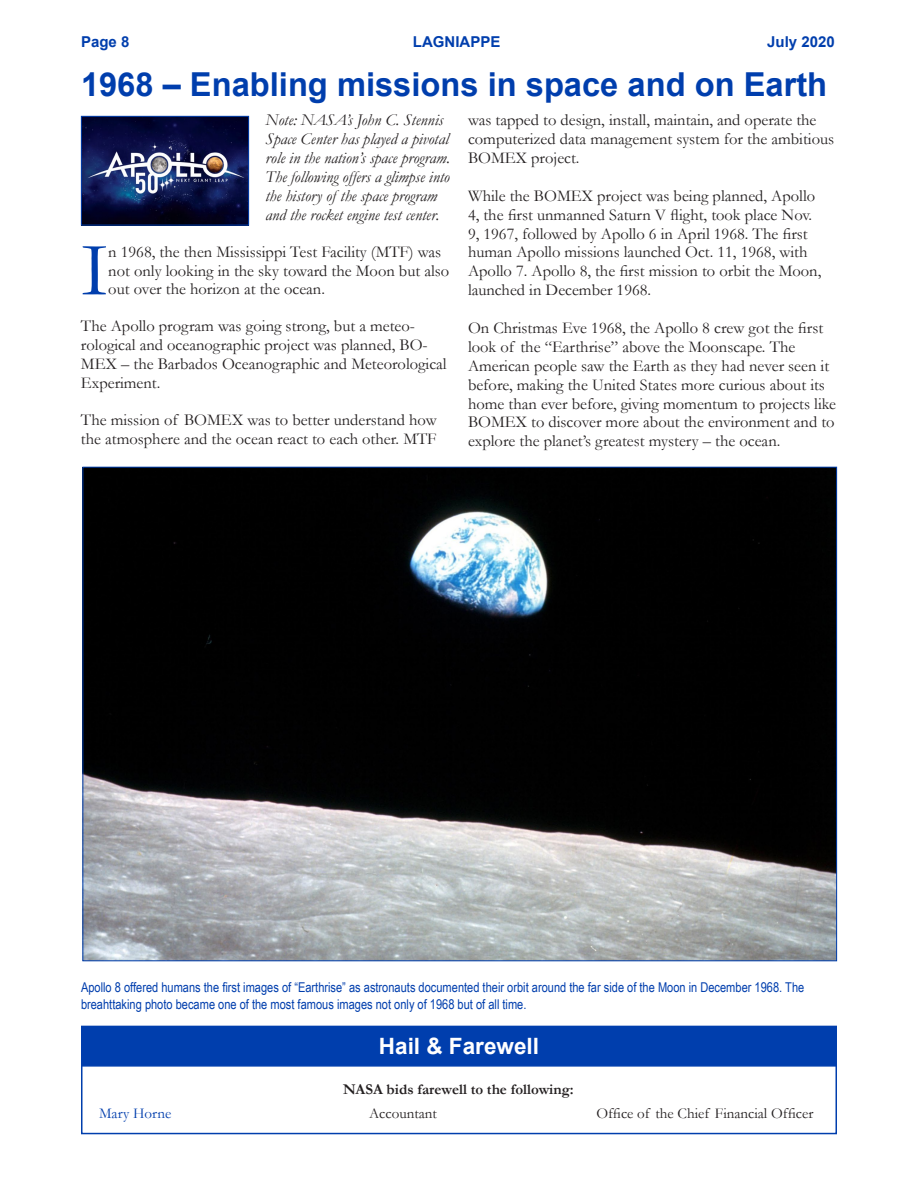
<style>
.page{position:relative;width:918px;height:1188px;background:#fff}
.page>*{position:absolute;margin:0;border:0;box-sizing:border-box;transform-origin:0 0}
.t1{font:77.1px "Garamond";color:#003ead}
.t2{font:700 33px "Arial";color:#003ead}
.t3{font:700 22.5px "Arial";color:#fff}
.t4{font:16.5px/18.9px "Garamond";color:#231f20}
.t5{font:italic 16.5px/18.9px "Garamond";color:#231f20}
.t6{font:15px "Garamond";color:#231f20}
.t7{font:700 15px "Garamond";color:#231f20}
.t8{font:700 15px "Arial";color:#003ead}
.t9{font:15px "Garamond";color:#003ead}
.t10{font:13.5px/16.5px "Arial Narrow";color:#003ead}
</style>
<div class="page">
<img style="left:83px;top:118px;width:164px;height:105px">
<div style="left:81px;top:116px;width:168px;height:109px;border:1px solid #003ead"></div>
<div style="left:81px;top:1062px;width:756px;height:72px;border:2px solid #003ead"></div>
<div style="left:81px;top:1026px;width:756px;height:41px;background:#003ead;border:2px solid #003ead"></div>
<img style="left:84px;top:469px;width:751px;height:490px">
<p class="t8" style="left:81px;top:31px;width:50px">Page 8</p>
<p class="t8" style="left:413px;top:31px;width:89px">LAGNIAPPE</p>
<p class="t8" style="left:767px;top:31px;width:69px">July 2020</p>
<p class="t2" style="left:81px;top:62px;width:748px">1968 – Enabling missions in space and on Earth</p>
<p class="t5" style="left:266px;top:110px;width:186px">Note: NASA’s John C. Stennis Space Center has played a pivotal role in the nation’s space program.<br>The following offers a glimpse into the history of the space program and the rocket engine test center.</p>
<p class="t1" style="left:81px;top:218px;width:29px">I</p>
<p class="t4" style="left:108px;top:242px;width:343px">n 1968, the then Mississippi Test Facility (MTF) was not only looking in the sky toward the Moon but also out over the horizon at the ocean.</p>
<p class="t4" style="left:81px;top:316px;width:367px">The Apollo program was going strong, but a meteo&shy;rological and oceanographic project was planned, BO-MEX – the Barbados Oceanographic and Meteorological Experiment.</p>
<p class="t4" style="left:81px;top:410px;width:357px">The mission of BOMEX was to better understand how the atmosphere and the ocean react to each other. MTF</p>
<p class="t4" style="left:468px;top:110px;width:368px">was tapped to design, install, maintain, and operate the computerized data management system for the ambitious<br>BOMEX project.</p>
<p class="t4" style="left:468px;top:186px;width:355px">While the BOMEX project was being planned, Apollo 4, the first unmanned Saturn V flight, took place Nov.<br>9, 1967, followed by Apollo 6 in April 1968. The first human Apollo missions launched Oct. 11, 1968, with Apollo 7. Apollo 8, the first mission to orbit the Moon, launched in December 1968.</p>
<p class="t4" style="left:468px;top:318px;width:370px">On Christmas Eve 1968, the Apollo 8 crew got the first look of the “Earthrise” above the Moonscape. The American people saw the Earth as they had never seen it before, making the United States more curious about its home than ever before, giving momentum to projects like BOMEX to discover more about the environment and to explore the planet’s greatest mystery – the ocean.</p>
<p class="t10" style="left:81px;top:979px;width:725px">Apollo 8 offered humans the first images of “Earthrise” as astronauts documented their orbit around the far side of the Moon in December 1968. The breahttaking photo became one of the most famous images not only of 1968 but of all time.</p>
<p class="t3" style="left:379px;top:1030px;width:162px">Hail &amp; Farewell</p>
<p class="t7" style="left:343px;top:1079px;width:232px">NASA bids farewell to the following:</p>
<p class="t9" style="left:99px;top:1103px;width:74px">Mary Horne</p>
<p class="t6" style="left:369px;top:1103px;width:69px">Accountant</p>
<p class="t6" style="left:596px;top:1103px;width:219px">Office of the Chief Financial Officer</p>
</div>
